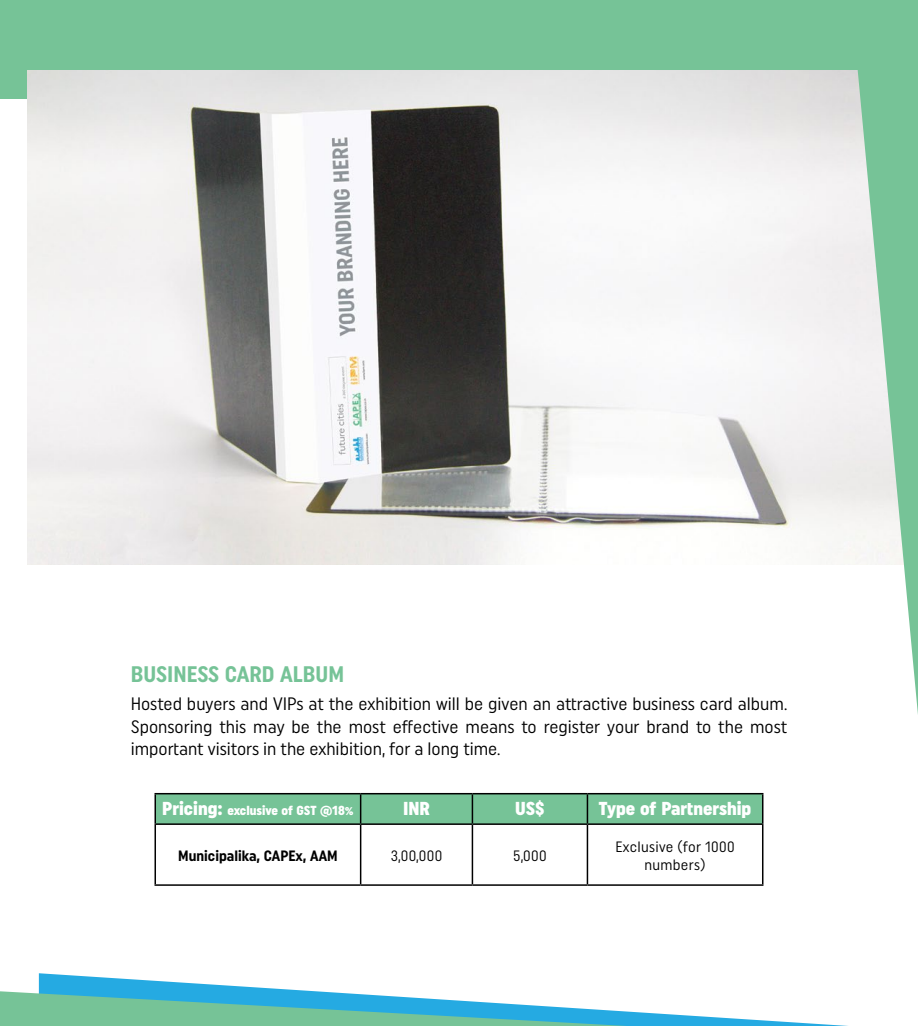
<style>
.page{position:relative;width:918px;height:1026px;background:#fff}
.page>*{position:absolute;margin:0;border:0;box-sizing:border-box;transform-origin:0 0}
.t1{font:700 22.5px "Uniform Condensed";color:#76c397}
.t2{font:900 18.75px "Uniform Condensed";color:#fff}
.t3{font:18px/22.5px "Uniform Condensed";color:#000;text-align:justify}
.t4{font:15px/18px "Uniform Condensed";letter-spacing:.02em;color:#000;text-align:center}
.t5{font:700 15px "Uniform Condensed";color:#000}
.t6{font:900 13.2px "Uniform Condensed";color:#fff}
.s1{font-size:18.75px}
</style>
<div class="page">
<div style="left:0;top:0;width:918px;height:98px;background:#76c397"></div>
<hr style="left:917px;top:0;width:1px;height:98px;background:#25aae2">
<img style="left:27px;top:70px;width:831px;height:495px">
<svg style="left:39px;top:973px;width:809px;height:53px"></svg>
<svg style="left:0;top:991px;width:627px;height:35px;background:#6dc3c1"></svg>
<hr style="left:155px;top:825px;width:1px;height:59px;background:#000">
<hr style="left:360px;top:825px;width:1px;height:59px;background:#000">
<hr style="left:472px;top:825px;width:1px;height:59px;background:#000">
<hr style="left:587px;top:825px;width:1px;height:59px;background:#000">
<hr style="left:762px;top:825px;width:1px;height:59px;background:#000">
<hr style="left:155px;top:884px;width:206px;height:2px;background:#000">
<hr style="left:361px;top:884px;width:111px;height:2px;background:#000">
<hr style="left:472px;top:884px;width:115px;height:2px;background:#000">
<hr style="left:587px;top:884px;width:176px;height:2px;background:#000">
<hr style="left:155px;top:793px;width:206px;height:1px;background:#000">
<hr style="left:361px;top:793px;width:111px;height:1px;background:#000">
<hr style="left:472px;top:793px;width:115px;height:1px;background:#000">
<hr style="left:587px;top:793px;width:176px;height:1px;background:#000">
<div style="left:155px;top:794px;width:608px;height:29px;background:#76c397"></div>
<hr style="left:155px;top:823px;width:206px;height:2px;background:#000">
<hr style="left:361px;top:823px;width:111px;height:2px;background:#000">
<hr style="left:472px;top:823px;width:115px;height:2px;background:#000">
<hr style="left:587px;top:823px;width:176px;height:2px;background:#000">
<svg style="left:858px;top:68px;width:60px;height:646px"></svg>
<p class="t1" style="left:131px;top:660px;width:215px">BUSINESS CARD ALBUM</p>
<p class="t3" style="left:131px;top:693px;width:658px">Hosted buyers and VIPs at the exhibition will be given an attractive business card album.<br>Sponsoring this may be the most effective means to register your brand to the most important visitors in the exhibition, for a long time.</p>
<p class="t6" style="left:162px;top:802px;width:193px"><span class="s1">Pricing:</span> exclusive of GST @18%</p>
<p class="t2" style="left:403px;top:797px;width:28px">INR</p>
<p class="t2" style="left:515px;top:797px;width:31px">US$</p>
<p class="t2" style="left:599px;top:797px;width:154px">Type of Partnership</p>
<p class="t5" style="left:178px;top:846px;width:161px">Municipalika, CAPEx, AAM</p>
<p class="t4" style="left:391px;top:846px;width:53px">3,00,000</p>
<p class="t4" style="left:513px;top:846px;width:35px">5,000</p>
<p class="t4" style="left:616px;top:837px;width:121px">Exclusive (for 1000 numbers)</p>
</div>
